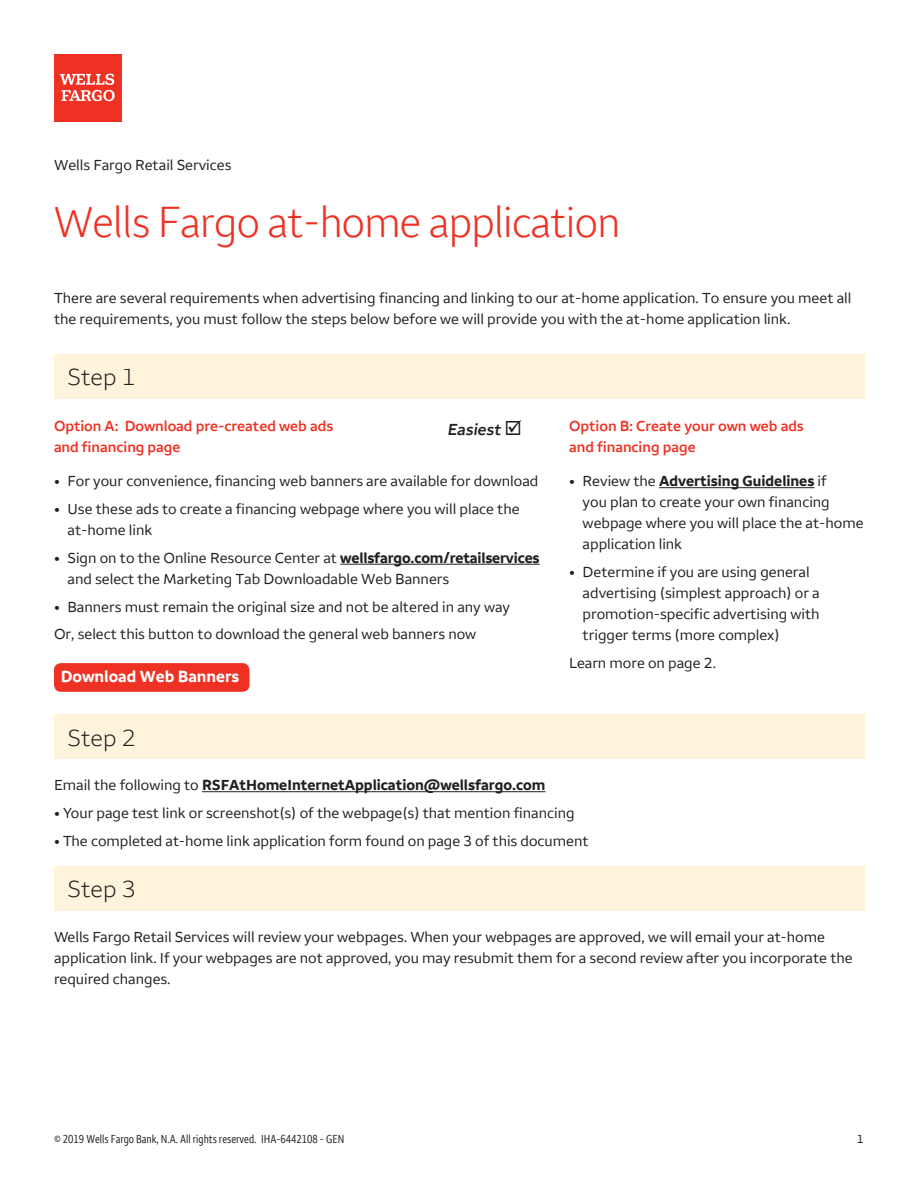
<style>
.page{position:relative;width:918px;height:1188px;background:#fff}
.page>*{position:absolute;margin:0;border:0;box-sizing:border-box;transform-origin:0 0}
.t1{font:45px "Wells Fargo Sans Display";color:#ee3123}
.t2{font:300 24px "Wells Fargo Sans";color:#221f1f}
.t3{font:700 16.5px "Wells Fargo Sans";color:#fff}
.t4{font:600 16.5px "Wells Fargo Sans";color:#221f1f}
.t5{font:15px/21px "Wells Fargo Sans";color:#221f1f}
.t6{font:600 15px/21px "Wells Fargo Sans";color:#ee3123}
.t7{font:700 15px "Wells Fargo Sans";color:#221f1f}
.t8{font:condensed 12px "Wells Fargo Sans";color:#221f1f}
.t9{font:12px "Wells Fargo Sans";color:#221f1f}
.s1{font-weight:700}
.s2{font-weight:400}
</style>
<div class="page">
<hr style="left:202px;top:791px;width:343px;height:1px;background:#221f1f">
<hr style="left:340px;top:564px;width:200px;height:1px;background:#221f1f">
<hr style="left:659px;top:487px;width:155px;height:1px;background:#221f1f">
<div style="left:54px;top:867px;width:810px;height:44px;background:#fff4db"></div>
<div style="left:54px;top:715px;width:810px;height:44px;background:#fff4db"></div>
<div style="left:54px;top:354px;width:810px;height:44px;background:#fff4db"></div>
<div style="left:54px;top:54px;width:68px;height:67px;background:#ee3123"></div>
<svg style="left:60px;top:74px;width:55px;height:27px"></svg>
<div style="left:54px;top:663px;width:195px;height:29px;background:#ee3123;border-radius:7px"></div>
<p class="t5" style="left:54px;top:155px;width:179px">Wells Fargo Retail Services</p>
<h1 class="t1" style="left:54px;top:206px;width:567px">Wells Fargo at-home application</h1>
<p class="t5" style="left:54px;top:288px;width:799px">There are several requirements when advertising financing and linking to our at-home application. To ensure you meet all the requirements, you must follow the steps below before we will provide you with the at-home application link.</p>
<h2 class="t2" style="left:68px;top:367px;width:70px">Step 1</h2>
<p class="t6" style="left:54px;top:417px;width:281px">Option A: Download pre-created web ads and financing page</p>
<p class="t4" style="left:447px;top:423px;width:76px">Easiest ☑</p>
<p class="t5" style="left:54px;top:472px;width:486px">• For your convenience, financing web banners are available for download</p>
<p class="t5" style="left:68px;top:500px;width:454px;text-indent:-14px">• Use these ads to create a financing webpage where you will place the at-home link</p>
<p class="t5" style="left:68px;top:549px;width:474px;text-indent:-14px">• Sign on to the Online Resource Center at <span class="s1">wellsfargo.com/retailservices </span>and select the Marketing Tab Downloadable Web Banners</p>
<p class="t5" style="left:54px;top:594px;width:458px;line-height:27.8px">• Banners must remain the original size and not be altered in any way<br>Or, select this button to download the general web banners now</p>
<p class="t3" style="left:61px;top:670px;width:180px">Download Web Banners</p>
<p class="t6" style="left:569px;top:417px;width:236px">Option B: Create your own web ads and financing page</p>
<p class="t5" style="left:583px;top:472px;width:283px;text-indent:-14px">• Review the <span class="s1">Advertising Guidelines</span> if<br>you plan to create your own financing webpage where you will place the at-home application link</p>
<p class="t5" style="left:583px;top:563px;width:239px;text-indent:-14px">• Determine if you are using general advertising (simplest approach) or a promotion-specific advertising with trigger terms (more complex)</p>
<p class="t5" style="left:569px;top:652px;width:148px">Learn more on page 2.</p>
<h2 class="t2" style="left:68px;top:728px;width:70px">Step 2</h2>
<p class="t7" style="left:54px;top:779px;width:493px"><span class="s2">Email the following to</span> RSFAtHomeInternetApplication@wellsfargo.com</p>
<p class="t5" style="left:54px;top:803px;width:522px">• Your page test link or screenshot(s) of the webpage(s) that mention financing</p>
<p class="t5" style="left:54px;top:830px;width:536px">• The completed at-home link application form found on page 3 of this document</p>
<h2 class="t2" style="left:68px;top:880px;width:70px">Step 3</h2>
<p class="t5" style="left:54px;top:927px;width:800px">Wells Fargo Retail Services will review your webpages. When your webpages are approved, we will email your at-home application link. If your webpages are not approved, you may resubmit them for a second review after you incorporate the required changes.</p>
<p class="t8" style="left:54px;top:1132px;width:292px">© 2019 Wells Fargo Bank, N.A. All rights reserved. IHA-6442108 - GEN</p>
<p class="t9" style="left:857px;top:1134px;width:9px">1</p>
</div>
